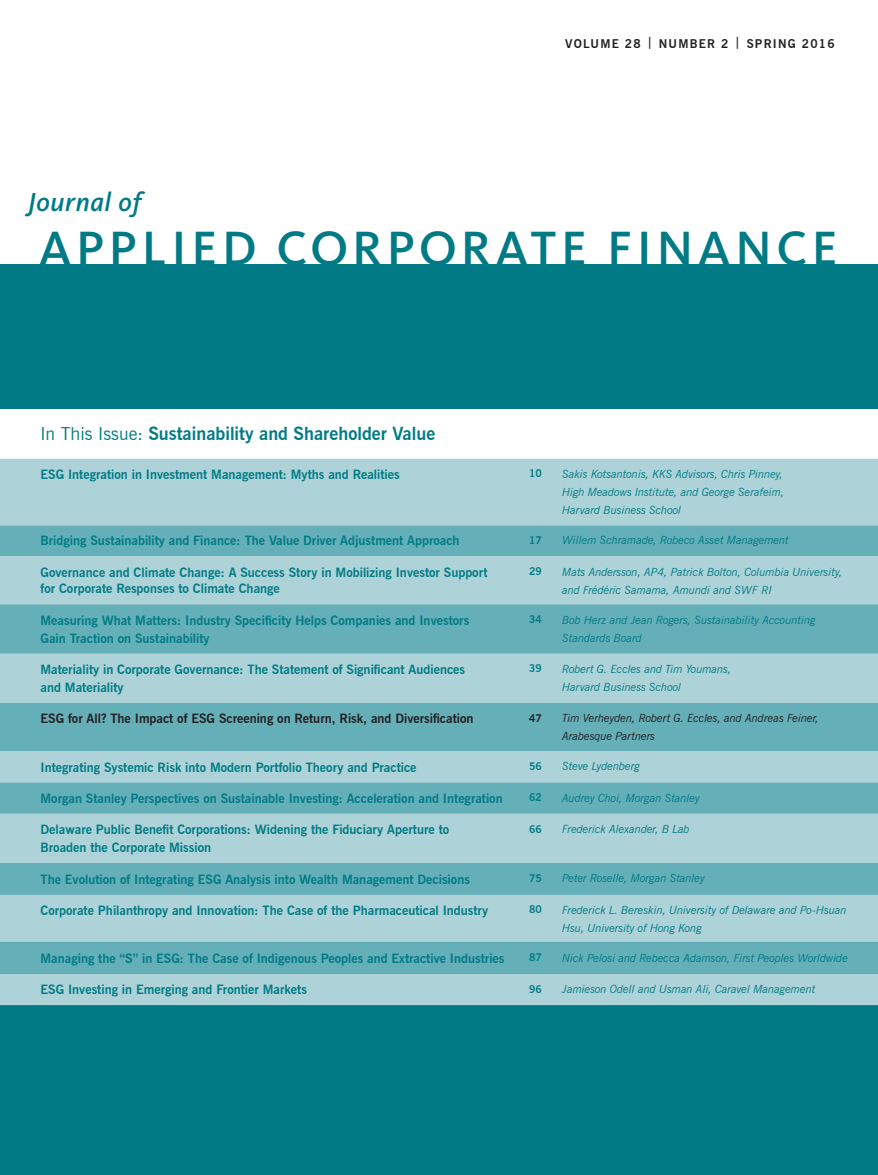
<style>
.page{position:relative;width:878px;height:1175px;background:#fff}
.page>*{position:absolute;margin:0;border:0;box-sizing:border-box;transform-origin:0 0}
.t1{font:500 49.95px "Kievit OT";letter-spacing:.095em;color:#007b85}
.t2{font:italic 500 27px "Kievit OT";letter-spacing:.02em;color:#007b85}
.Contents_issue_headi{font:700 18px "News Gothic BT";color:#007b85}
.Inside_Contents_list{font:700 12.75px/18px "News Gothic BT";color:#007b85}
.Inside_Contents_list-2{font:700 12.75px "News Gothic BT";color:#231f20}
.Cover_Isuue_informat{font:700 12px "News Gothic BT";letter-spacing:.1em;color:#231f20}
.Contents_author{font:italic 11.25px/18px "News Gothic BT";letter-spacing:-.01em;color:#007b85}
.Contents_author-2{font:italic 11.25px/18px "News Gothic BT";letter-spacing:-.01em;color:#231f20}
.Contents_pg_no{font:700 10.5px "News Gothic BT";color:#007b85}
.Contents_pg_no-2{font:700 10.5px "News Gothic BT";color:#231f20}
.s1{font-weight:400}
</style>
<div class="page">
<div style="left:0;top:877px;width:878px;height:297px;background:#007b85"></div>
<div style="left:0;top:459px;width:878px;height:546px;background:#add2d8"></div>
<svg style="left:0;top:525px;width:878px;height:448px;background:#88c0c8"></svg>
<hr style="left:0;top:524px;width:522px;height:1px;background:#add2d8">
<svg style="left:522px;top:524px;width:40px;height:1px"></svg>
<hr style="left:562px;top:524px;width:316px;height:1px;background:#add2d8">
<div style="left:0;top:264px;width:878px;height:144px;background:#007b85"></div>
<p class="t2" style="left:28px;top:186px;width:115px">Journal of</p>
<p class="Cover_Isuue_informat" style="left:565px;top:36px;width:271px">VOLUME 28 | NUMBER 2 | SPRING 2016</p>
<p class="t1" style="left:39px;top:219px;width:800px">APPLIED CORPORATE FINANCE</p>
<p class="Contents_issue_headi" style="left:40px;top:422px;width:396px"><span class="s1">In This Issue:</span> Sustainability and Shareholder Value</p>
<p class="Inside_Contents_list" style="left:40px;top:465px;width:361px">ESG Integration in Investment Management: Myths and Realities</p>
<p class="Contents_pg_no" style="left:529px;top:467px;width:14px">10</p>
<p class="Contents_author" style="left:562px;top:465px;width:224px;text-align:justify">Sakis Kotsantonis, KKS Advisors, Chris Pinney, High Meadows Institute, and George Serafeim, Harvard Business School</p>
<p class="Inside_Contents_list" style="left:40px;top:532px;width:420px">Bridging Sustainability and Finance: The Value Driver Adjustment Approach</p>
<p class="Contents_pg_no" style="left:529px;top:533px;width:14px">17</p>
<p class="Contents_author" style="left:562px;top:531px;width:228px">Willem Schramade, Robeco Asset Management</p>
<p class="Inside_Contents_list" style="left:40px;top:564px;width:448px;line-height:16.5px">Governance and Climate Change: A Success Story in Mobilizing Investor Support for Corporate Responses to Climate Change</p>
<p class="Contents_pg_no" style="left:529px;top:565px;width:14px">29</p>
<p class="Contents_author" style="left:562px;top:562px;width:282px">Mats Andersson, AP4, Patrick Bolton, Columbia University, and Frédéric Samama, Amundi and SWF RI</p>
<p class="Inside_Contents_list" style="left:40px;top:611px;width:430px">Measuring What Matters: Industry Specificity Helps Companies and Investors<br>Gain Traction on Sustainability</p>
<p class="Contents_pg_no" style="left:529px;top:613px;width:14px">34</p>
<p class="Contents_author" style="left:562px;top:610px;width:255px">Bob Herz and Jean Rogers, Sustainability Accounting<br>Standards Board</p>
<p class="Inside_Contents_list" style="left:40px;top:660px;width:426px">Materiality in Corporate Governance: The Statement of Significant Audiences and Materiality</p>
<p class="Contents_pg_no" style="left:529px;top:662px;width:14px">39</p>
<p class="Contents_author" style="left:562px;top:660px;width:171px">Robert G. Eccles and Tim Youmans,<br>Harvard Business School</p>
<p class="Inside_Contents_list-2" style="left:40px;top:711px;width:434px">ESG for All? The Impact of ESG Screening on Return, Risk, and Diversification</p>
<p class="Contents_pg_no-2" style="left:529px;top:711px;width:14px">47</p>
<p class="Contents_author-2" style="left:562px;top:709px;width:258px">Tim Verheyden, Robert G. Eccles, and Andreas Feiner,<br>Arabesque Partners</p>
<p class="Inside_Contents_list" style="left:40px;top:758px;width:377px">Integrating Systemic Risk into Modern Portfolio Theory and Practice</p>
<p class="Contents_pg_no" style="left:529px;top:759px;width:14px">56</p>
<p class="Contents_author" style="left:562px;top:757px;width:79px">Steve Lydenberg</p>
<p class="Inside_Contents_list" style="left:40px;top:789px;width:464px">Morgan Stanley Perspectives on Sustainable Investing: Acceleration and Integration</p>
<p class="Contents_pg_no" style="left:529px;top:791px;width:14px">62</p>
<p class="Contents_author" style="left:562px;top:788px;width:139px">Audrey Choi, Morgan Stanley</p>
<p class="Inside_Contents_list" style="left:40px;top:820px;width:410px">Delaware Public Benefit Corporations: Widening the Fiduciary Aperture to<br>Broaden the Corporate Mission</p>
<p class="Contents_pg_no" style="left:529px;top:822px;width:14px">66</p>
<p class="Contents_author" style="left:562px;top:820px;width:129px">Frederick Alexander, B Lab</p>
<p class="Inside_Contents_list" style="left:40px;top:870px;width:431px">The Evolution of Integrating ESG Analysis into Wealth Management Decisions</p>
<p class="Contents_pg_no" style="left:529px;top:871px;width:14px">75</p>
<p class="Contents_author" style="left:562px;top:869px;width:144px">Peter Roselle, Morgan Stanley</p>
<p class="Inside_Contents_list" style="left:40px;top:901px;width:449px">Corporate Philanthropy and Innovation: The Case of the Pharmaceutical Industry</p>
<p class="Contents_pg_no" style="left:529px;top:903px;width:14px">80</p>
<p class="Contents_author" style="left:562px;top:900px;width:286px">Frederick L. Bereskin, University of Delaware and Po-Hsuan<br>Hsu, University of Hong Kong</p>
<p class="Inside_Contents_list" style="left:40px;top:949px;width:465px">Managing the “S” in ESG: The Case of Indigenous Peoples and Extractive Industries</p>
<p class="Contents_pg_no" style="left:529px;top:951px;width:14px">87</p>
<p class="Contents_author" style="left:562px;top:948px;width:287px">Nick Pelosi and Rebecca Adamson, First Peoples Worldwide</p>
<p class="Inside_Contents_list" style="left:40px;top:980px;width:268px">ESG Investing in Emerging and Frontier Markets</p>
<p class="Contents_pg_no" style="left:529px;top:982px;width:14px">96</p>
<p class="Contents_author" style="left:562px;top:980px;width:255px">Jamieson Odell and Usman Ali, Caravel Management</p>
</div>
